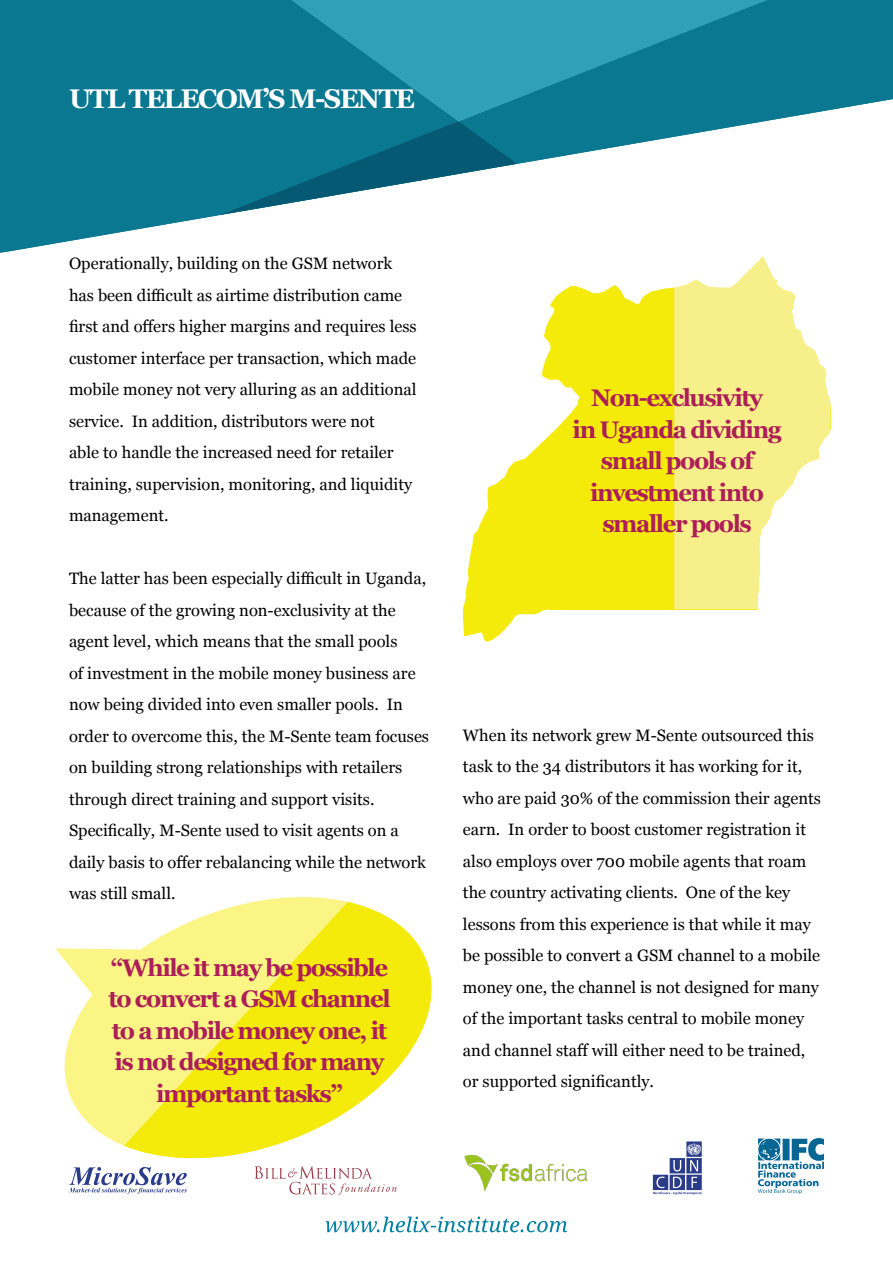
<style>
.page{position:relative;width:893px;height:1263px;background:#fff}
.page>*{position:absolute;margin:0;border:0;box-sizing:border-box;transform-origin:0 0}
.t1{font:700 27px "Georgia";letter-spacing:-.06em;color:#fff}
.t2{font:700 24px/31.5px "Georgia";letter-spacing:-.06em;color:#ad1e58;text-align:center}
.t3{font:16.5px/31.5px "Georgia";color:#000}
</style>
<div class="page">
<img style="left:464px;top:1155px;width:124px;height:37px">
<svg style="left:653px;top:1141px;width:49px;height:54px"></svg>
<svg style="left:0;top:0;width:265px;height:249px;background:#1e839a"></svg>
<svg style="left:517px;top:0;width:376px;height:164px;fill:#0a7891"></svg>
<svg style="left:220px;top:121px;width:297px;height:94px"></svg>
<div style="left:0;top:122px;width:23px;height:131px;background:#0a7891"></div>
<svg style="left:265px;top:0;width:552px;height:121px;background:#1a8aa2"></svg>
<svg style="left:325px;top:1216px;width:242px;height:16px"></svg>
<svg style="left:69px;top:1176px;width:118px;height:18px"></svg>
<svg style="left:758px;top:1138px;width:66px;height:56px"></svg>
<svg style="left:255px;top:1176px;width:142px;height:19px"></svg>
<svg style="left:463px;top:285px;width:368px;height:357px;fill:#f5eb0a"></svg>
<svg style="left:674px;top:257px;width:156px;height:352px;fill:#f7f08a"></svg>
<svg style="left:55px;top:897px;width:315px;height:279px"></svg>
<svg style="left:119px;top:902px;width:313px;height:261px"></svg>
<h1 class="t1" style="left:69px;top:79px;width:347px">UTL TELECOM’S M-SENTE</h1>
<p class="t3" style="left:69px;top:247px;width:349px">Operationally, building on the GSM network has been difficult as airtime distribution came first and offers higher margins and requires less customer interface per transaction, which made mobile money not very alluring as an additional service. In addition, distributors were not<br>able to handle the increased need for retailer training, supervision, monitoring, and liquidity management.</p>
<p class="t3" style="left:69px;top:562px;width:362px">The latter has been especially difficult in Uganda, because of the growing non-exclusivity at the agent level, which means that the small pools<br>of investment in the mobile money business are now being divided into even smaller pools. In order to overcome this, the M-Sente team focuses on building strong relationships with retailers through direct training and support visits.<br>Specifically, M-Sente used to visit agents on a daily basis to offer rebalancing while the network was still small.</p>
<h2 class="t2" style="left:108px;top:950px;width:284px">“While it may be possible to convert a GSM channel to a mobile money one, it is not designed for many important tasks”</h2>
<h2 class="t2" style="left:573px;top:381px;width:210px">Non-exclusivity<br>in Uganda dividing small pools of investment into smaller pools</h2>
<p class="t3" style="left:463px;top:719px;width:359px">When its network grew M-Sente outsourced this task to the 34 distributors it has working for it, who are paid 30% of the commission their agents earn. In order to boost customer registration it also employs over 700 mobile agents that roam the country activating clients. One of the key lessons from this experience is that while it may be possible to convert a GSM channel to a mobile money one, the channel is not designed for many of the important tasks central to mobile money and channel staff will either need to be trained, or supported significantly.</p>
</div>
